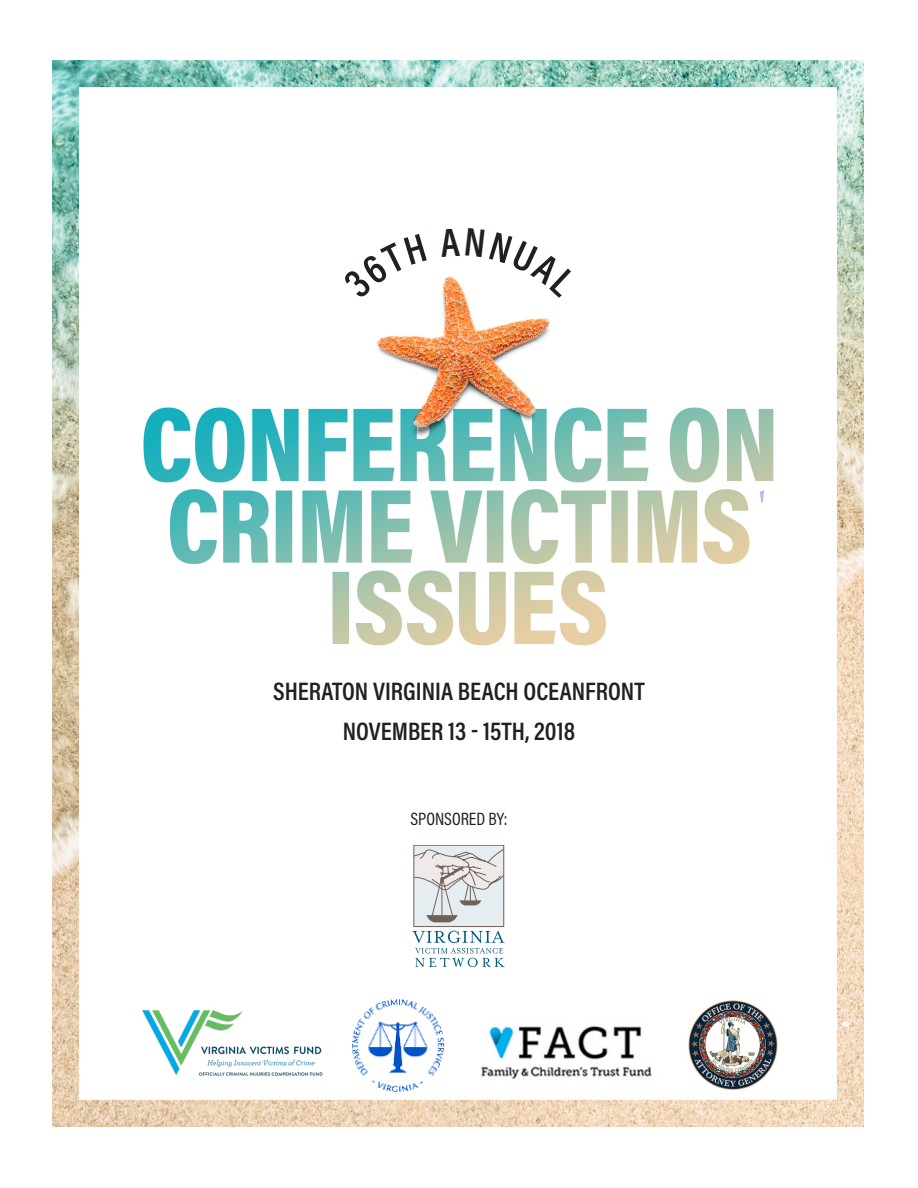
<style>
.page{position:relative;width:918px;height:1188px;background:#fff}
.page>*{position:absolute;margin:0;border:0;box-sizing:border-box;transform-origin:0 0}
.t1{font:54px "Minion Pro";color:#aabfff}
.t2{font:600 25.5px "Acumin Pro Cond";color:#231f20}
.t3{font:18px "Acumin Pro Cond";color:#231f20}
</style>
<div class="page">
<img style="left:52px;top:60px;width:812px;height:1066px">
<img style="left:138px;top:1010px;width:188px;height:71px">
<div style="left:414px;top:845px;width:90px;height:82px;background:#e5edf1"></div>
<svg style="left:412px;top:931px;width:93px;height:36px"></svg>
<div style="left:414px;top:845px;width:90px;height:82px;border:1px solid #716259"></div>
<svg style="left:414px;top:849px;width:90px;height:73px"></svg>
<img style="left:352px;top:999px;width:92px;height:93px">
<img style="left:476px;top:1021px;width:186px;height:64px">
<img style="left:687px;top:999px;width:93px;height:93px">
<svg style="left:342px;top:234px;width:85px;height:65px"></svg>
<svg style="left:440px;top:228px;width:138px;height:70px"></svg>
<p class="t2" style="left:273px;top:674px;width:373px">SHERATON VIRGINIA BEACH OCEANFRONT</p>
<p class="t2" style="left:343px;top:715px;width:234px">NOVEMBER 13 - 15TH, 2018</p>
<p class="t3" style="left:410px;top:808px;width:99px">SPONSORED BY:</p>
<h1 class="t1" style="left:757px;top:475px;width:11px">'</h1>
</div>
